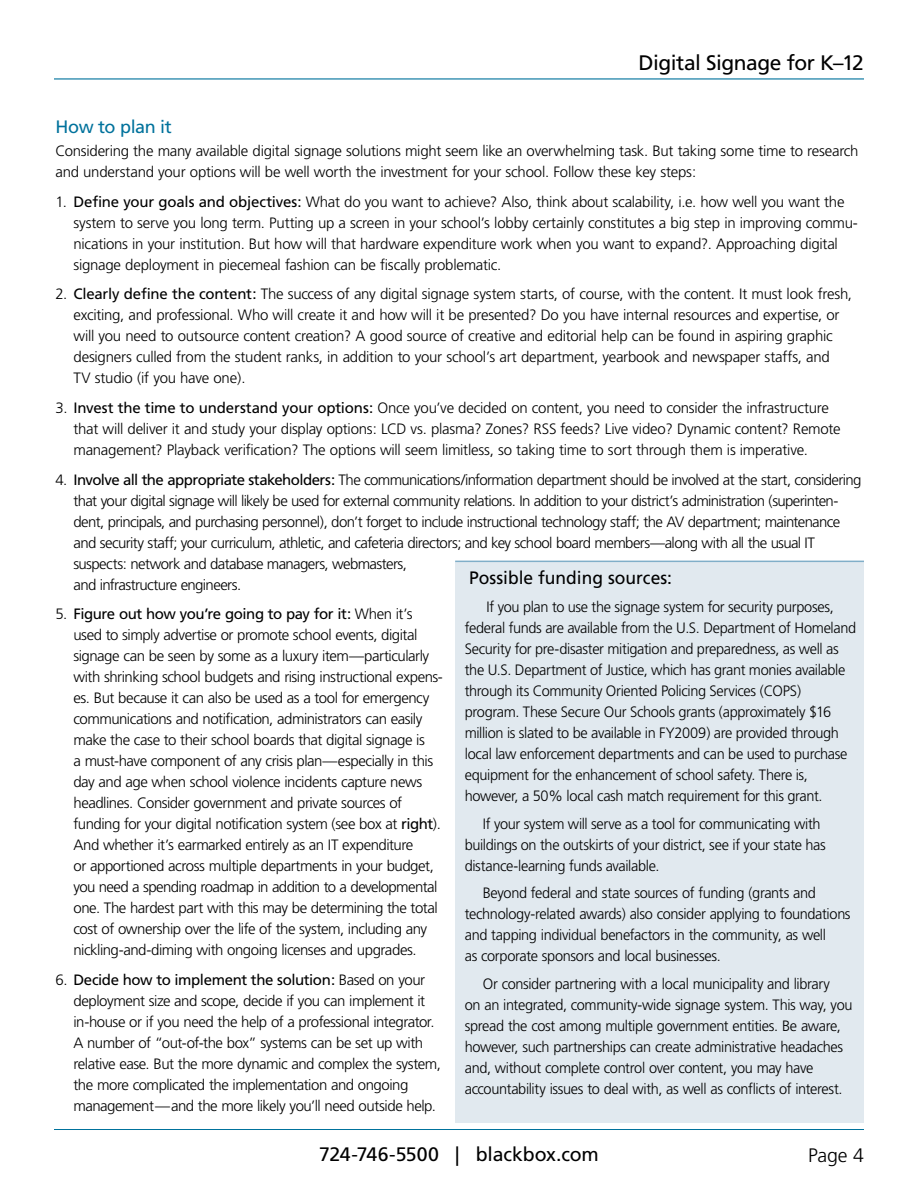
<style>
.page{position:relative;width:918px;height:1188px;background:#fff}
.page>*{position:absolute;margin:0;border:0;box-sizing:border-box;transform-origin:0 0}
.t1{font:21px "Frutiger";letter-spacing:-.025em;color:#000}
.t2{font:19.5px "Frutiger";letter-spacing:-.01em;color:#000}
.t3{font:300 19.5px "Frutiger";color:#000}
.t4{font:18px "Frutiger";color:#000}
.t5{font:18px "Frutiger";letter-spacing:-.02em;color:#00729c}
.t6{font:300 15px/21px "Frutiger";letter-spacing:-.025em;color:#000}
.s1{font-weight:400}
</style>
<div class="page">
<hr style="left:54px;top:1129px;width:810px;height:1px;background:#00729c">
<hr style="left:54px;top:78px;width:810px;height:2px;background:#00729c">
<div style="left:455px;top:562px;width:409px;height:560px;background:#e1e9ef"></div>
<hr style="left:455px;top:561px;width:409px;height:1px;background:#80aec8">
<h1 class="t1" style="left:639px;top:50px;width:227px">Digital Signage for K–12</h1>
<p class="t5" style="left:56px;top:116px;width:118px">How to plan it</p>
<p class="t6" style="left:56px;top:141px;width:805px">Considering the many available digital signage solutions might seem like an overwhelming task. But taking some time to research and understand your options will be well worth the investment for your school. Follow these key steps:</p>
<p class="t6" style="left:74px;top:191px;width:786px;text-indent:-18px">1. <span class="s1">Define your goals and objectives:</span> What do you want to achieve? Also, think about scalability, i.e. how well you want the system to serve you long term. Putting up a screen in your school’s lobby certainly constitutes a big step in improving commu&shy;nications in your institution. But how will that hardware expenditure work when you want to expand?. Approaching digital signage deployment in piecemeal fashion can be fiscally problematic.</p>
<p class="t6" style="left:74px;top:284px;width:780px;text-indent:-18px">2. <span class="s1">Clearly define the content:</span> The success of any digital signage system starts, of course, with the content. It must look fresh, exciting, and professional. Who will create it and how will it be presented? Do you have internal resources and expertise, or will you need to outsource content creation? A good source of creative and editorial help can be found in aspiring graphic designers culled from the student ranks, in addition to your school’s art department, yearbook and newspaper staffs, and<br>TV studio (if you have one).</p>
<p class="t6" style="left:74px;top:398px;width:769px;text-indent:-18px">3. <span class="s1">Invest the time to understand your options:</span> Once you’ve decided on content, you need to consider the infrastructure that will deliver it and study your display options: LCD vs. plasma? Zones? RSS feeds? Live video? Dynamic content? Remote management? Playback verification? The options will seem limitless, so taking time to sort through them is imperative.</p>
<p class="t6" style="left:74px;top:469px;width:789px;text-indent:-18px">4. <span class="s1">Involve all the appropriate stakeholders:</span> The communications/information department should be involved at the start, considering that your digital signage will likely be used for external community relations. In addition to your district’s administration (superinten&shy;dent, principals, and purchasing personnel), don’t forget to include instructional technology staff; the AV department; maintenance and security staff; your curriculum, athletic, and cafeteria directors; and key school board members—along with all the usual IT suspects: network and database managers, webmasters,<br>and infrastructure engineers.</p>
<p class="t6" style="left:73px;top:604px;width:371px;text-indent:-18px">5. <span class="s1">Figure out how you’re going to pay for it:</span> When it’s used to simply advertise or promote school events, digital signage can be seen by some as a luxury item—particularly with shrinking school budgets and rising instructional expens&shy;es. But because it can also be used as a tool for emergency communications and notification, administrators can easily make the case to their school boards that digital signage is<br>a must-have component of any crisis plan—especially in this day and age when school violence incidents capture news headlines. Consider government and private sources of funding for your digital notification system (see box at <span class="s1">right</span>).<br>And whether it’s earmarked entirely as an IT expenditure<br>or apportioned across multiple departments in your budget, you need a spending roadmap in addition to a developmental one. The hardest part with this may be determining the total cost of ownership over the life of the system, including any nickling-and-diming with ongoing licenses and upgrades.</p>
<p class="t6" style="left:73px;top:970px;width:369px;text-indent:-18px">6. <span class="s1">Decide how to implement the solution:</span> Based on your deployment size and scope, decide if you can implement it in-house or if you need the help of a professional integrator.<br>A number of “out-of-the box” systems can be set up with relative ease. But the more dynamic and complex the system, the more complicated the implementation and ongoing management—and the more likely you’ll need outside help.</p>
<p class="t4" style="left:469px;top:567px;width:204px">Possible funding sources:</p>
<p class="t6" style="left:465px;top:596px;width:393px;text-indent:22px">If you plan to use the signage system for security purposes, federal funds are available from the U.S. Department of Homeland Security for pre-disaster mitigation and preparedness, as well as the U.S. Department of Justice, which has grant monies available through its Community Oriented Policing Services (COPS) program. These Secure Our Schools grants (approximately $16 million is slated to be available in FY2009) are provided through local law enforcement departments and can be used to purchase equipment for the enhancement of school safety. There is, however, a 50% local cash match requirement for this grant.</p>
<p class="t6" style="left:465px;top:813px;width:362px;text-indent:18px">If your system will serve as a tool for communicating with buildings on the outskirts of your district, see if your state has distance-learning funds available.</p>
<p class="t6" style="left:465px;top:883px;width:387px;text-indent:18px">Beyond federal and state sources of funding (grants and technology-related awards) also consider applying to foundations and tapping individual benefactors in the community, as well<br>as corporate sponsors and local businesses.</p>
<p class="t6" style="left:465px;top:974px;width:389px;text-indent:18px">Or consider partnering with a local municipality and library<br>on an integrated, community-wide signage system. This way, you spread the cost among multiple government entities. Be aware, however, such partnerships can create administrative headaches and, without complete control over content, you may have accountability issues to deal with, as well as conflicts of interest.</p>
<h2 class="t2" style="left:319px;top:1143px;width:281px">724-746-5500 | blackbox.com</h2>
<h2 class="t3" style="left:808px;top:1144px;width:57px">Page 4</h2>
</div>
